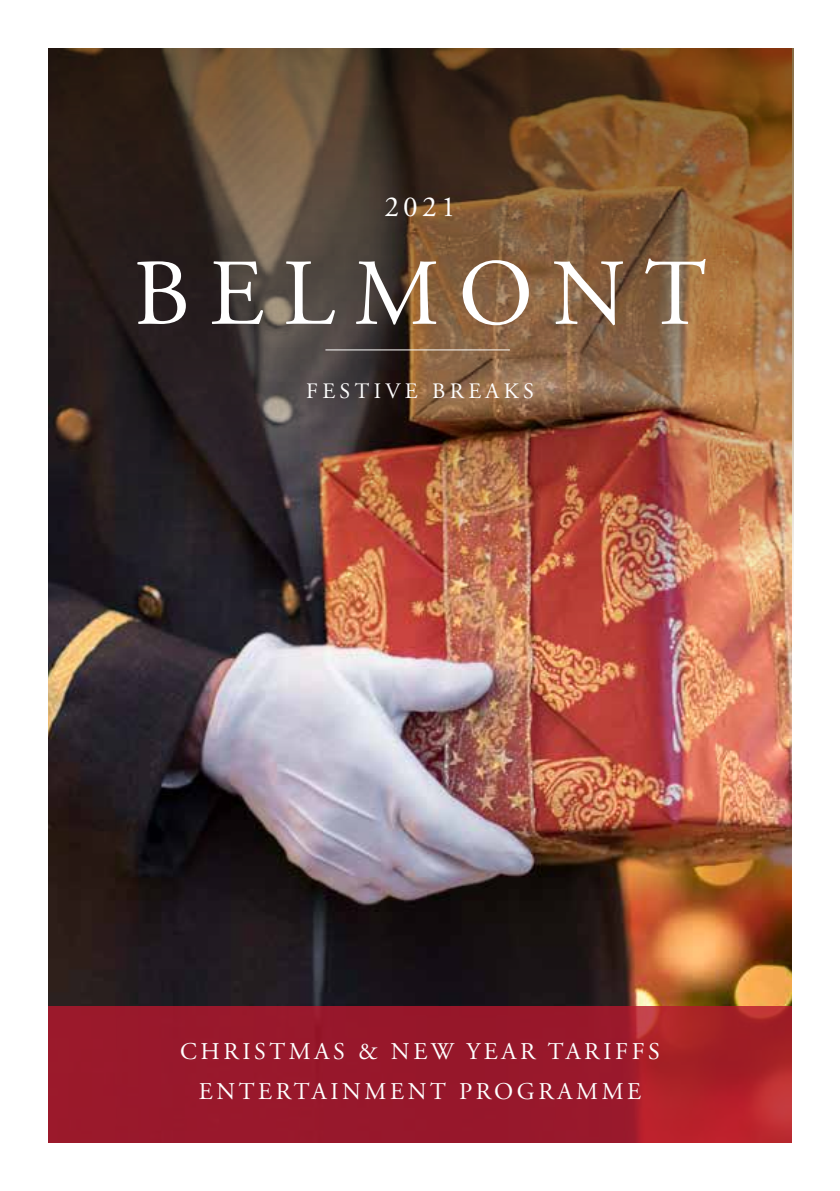
<style>
.page{position:relative;width:840px;height:1191px;background:#fff}
.page>*{position:absolute;margin:0;border:0;box-sizing:border-box;transform-origin:0 0}
.t1{font:94px "Adobe Garamond Pro";letter-spacing:.2em;color:#fff}
.t2{font:29px "Adobe Garamond Pro";color:#fff}
.t3{font:24px/40.6px "Adobe Garamond Pro";letter-spacing:.15em;color:#fff;text-align:center}
.t4{font:22px "Adobe Garamond Pro";letter-spacing:.2em;color:#fff}
</style>
<div class="page">
<img style="left:48px;top:633px;width:743px;height:373px">
<img style="left:48px;top:48px;width:744px;height:585px">
<svg style="left:48px;top:1006px;width:743px;height:136px;background:#9d1a2a"></svg>
<hr style="left:325px;top:349px;width:184px;height:1px;background:#fff">
<p class="t2" style="left:384px;top:189px;width:73px">2021</p>
<h1 class="t1" style="left:133px;top:237px;width:574px">BELMONT</h1>
<p class="t4" style="left:306px;top:378px;width:229px">FESTIVE BREAKS</p>
<p class="t3" style="left:180px;top:1031px;width:481px">CHRISTMAS &amp; NEW YEAR TARIFFS<br>ENTERTAINMENT PROGRAMME</p>
</div>
